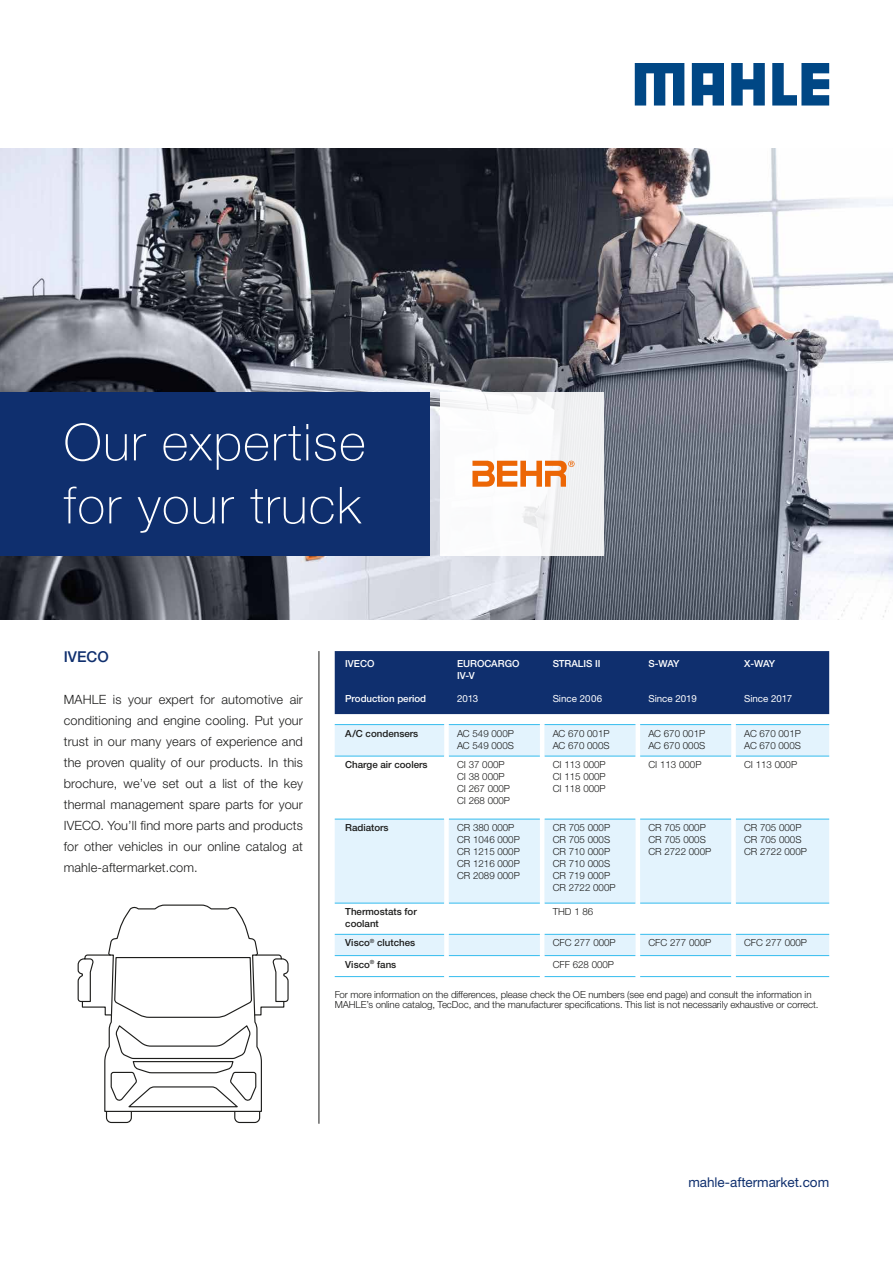
<style>
.page{position:relative;width:893px;height:1263px;background:#fff}
.page>*{position:absolute;margin:0;border:0;box-sizing:border-box;transform-origin:0 0}
.t1{font:100 51px/63px "Helvetica Neue LTW1 G";letter-spacing:.03em;color:#fff}
.t2{font:500 15px "Helvetica Neue LTW1 G";color:#0f2f6e}
.t3{font:13.5px "Helvetica Neue LTW1 G";color:#0f2f6e}
.t4{font:300 12.75px/21px "Helvetica Neue LTW1 G";letter-spacing:.01em;color:#1c1c1b;text-align:justify}
.t5{font:300 9.75px/12px "Helvetica Neue LTW1 G";color:#1c1c1b}
.t6{font:500 9.75px/12px "Helvetica Neue LTW1 G";color:#1c1c1b}
.t7{font:500 9.75px/12px "Helvetica Neue LTW1 G";color:#fff}
.t8{font:9.75px "Helvetica Neue LTW1 G";color:#fff}
</style>
<div class="page">
<svg style="left:635px;top:63px;width:49px;height:43px"></svg>
<svg style="left:731px;top:63px;width:34px;height:43px"></svg>
<svg style="left:772px;top:63px;width:57px;height:43px"></svg>
<svg style="left:692px;top:63px;width:32px;height:43px"></svg>
<svg style="left:77px;top:904px;width:212px;height:219px"></svg>
<img style="left:0;top:149px;width:893px;height:471px">
<hr style="left:319px;top:651px;width:1px;height:473px;background:#1c1c1b">
<div style="left:335px;top:651px;width:494px;height:63px;background:#0f2f6e"></div>
<svg style="left:335px;top:725px;width:494px;height:230px;fill:#e3f3fd"></svg>
<hr style="left:335px;top:724px;width:109px;height:1px;background:#34bcee">
<hr style="left:335px;top:756px;width:109px;height:1px;background:#34bcee">
<hr style="left:335px;top:819px;width:109px;height:1px;background:#34bcee">
<hr style="left:335px;top:903px;width:109px;height:1px;background:#34bcee">
<hr style="left:335px;top:934px;width:109px;height:1px;background:#34bcee">
<hr style="left:335px;top:955px;width:109px;height:1px;background:#34bcee">
<hr style="left:335px;top:976px;width:109px;height:1px;background:#34bcee">
<hr style="left:449px;top:724px;width:91px;height:1px;background:#34bcee">
<hr style="left:544px;top:724px;width:92px;height:1px;background:#34bcee">
<hr style="left:640px;top:724px;width:91px;height:1px;background:#34bcee">
<hr style="left:736px;top:724px;width:93px;height:1px;background:#34bcee">
<hr style="left:449px;top:756px;width:91px;height:1px;background:#34bcee">
<hr style="left:544px;top:756px;width:92px;height:1px;background:#34bcee">
<hr style="left:640px;top:756px;width:91px;height:1px;background:#34bcee">
<hr style="left:736px;top:756px;width:93px;height:1px;background:#34bcee">
<hr style="left:449px;top:819px;width:91px;height:1px;background:#34bcee">
<hr style="left:544px;top:819px;width:92px;height:1px;background:#34bcee">
<hr style="left:640px;top:819px;width:91px;height:1px;background:#34bcee">
<hr style="left:736px;top:819px;width:93px;height:1px;background:#34bcee">
<hr style="left:449px;top:903px;width:91px;height:1px;background:#34bcee">
<hr style="left:544px;top:903px;width:92px;height:1px;background:#34bcee">
<hr style="left:640px;top:903px;width:91px;height:1px;background:#34bcee">
<hr style="left:736px;top:903px;width:93px;height:1px;background:#34bcee">
<hr style="left:449px;top:934px;width:91px;height:1px;background:#34bcee">
<hr style="left:544px;top:934px;width:92px;height:1px;background:#34bcee">
<hr style="left:640px;top:934px;width:91px;height:1px;background:#34bcee">
<hr style="left:736px;top:934px;width:93px;height:1px;background:#34bcee">
<hr style="left:449px;top:955px;width:91px;height:1px;background:#34bcee">
<hr style="left:544px;top:955px;width:92px;height:1px;background:#34bcee">
<hr style="left:640px;top:955px;width:91px;height:1px;background:#34bcee">
<hr style="left:736px;top:955px;width:93px;height:1px;background:#34bcee">
<hr style="left:449px;top:976px;width:91px;height:1px;background:#34bcee">
<hr style="left:544px;top:976px;width:92px;height:1px;background:#34bcee">
<hr style="left:640px;top:976px;width:91px;height:1px;background:#34bcee">
<hr style="left:736px;top:976px;width:93px;height:1px;background:#34bcee">
<div style="left:444px;top:724px;width:5px;height:32px;background:#fff"></div>
<hr style="left:540px;top:724px;width:4px;height:32px;background:#fff">
<hr style="left:636px;top:724px;width:4px;height:32px;background:#fff">
<div style="left:731px;top:724px;width:5px;height:32px;background:#fff"></div>
<div style="left:444px;top:756px;width:5px;height:63px;background:#fff"></div>
<hr style="left:540px;top:756px;width:4px;height:63px;background:#fff">
<hr style="left:636px;top:756px;width:4px;height:63px;background:#fff">
<div style="left:731px;top:756px;width:5px;height:63px;background:#fff"></div>
<div style="left:444px;top:819px;width:5px;height:84px;background:#fff"></div>
<hr style="left:540px;top:819px;width:4px;height:84px;background:#fff">
<hr style="left:636px;top:819px;width:4px;height:84px;background:#fff">
<div style="left:731px;top:819px;width:5px;height:84px;background:#fff"></div>
<div style="left:444px;top:903px;width:5px;height:31px;background:#fff"></div>
<hr style="left:540px;top:903px;width:4px;height:31px;background:#fff">
<hr style="left:636px;top:903px;width:4px;height:31px;background:#fff">
<div style="left:731px;top:903px;width:5px;height:31px;background:#fff"></div>
<div style="left:444px;top:934px;width:5px;height:21px;background:#fff"></div>
<hr style="left:540px;top:934px;width:4px;height:21px;background:#fff">
<hr style="left:636px;top:934px;width:4px;height:21px;background:#fff">
<div style="left:731px;top:934px;width:5px;height:21px;background:#fff"></div>
<div style="left:0;top:392px;width:429px;height:163px;background:#0f2f6e"></div>
<div style="left:441px;top:392px;width:163px;height:163px;background:linear-gradient(to right,#fff,#eff0f1)"></div>
<svg style="left:472px;top:460px;width:103px;height:27px"></svg>
<h1 class="t1" style="left:64px;top:411px;width:303px">Our expertise for your truck</h1>
<h2 class="t2" style="left:64px;top:647px;width:47px">IVECO</h2>
<p class="t4" style="left:64px;top:688px;width:241px">MAHLE is your expert for automotive air conditioning and engine cooling. Put your trust in our many years of experience and the proven quality of our products. In this brochure, we’ve set out a list of the key thermal management spare parts for your IVECO. You’ll find more parts and products for other vehicles in our online catalog at mahle-aftermarket.com.</p>
<p class="t7" style="left:345px;top:657px;width:31px">IVECO</p>
<p class="t7" style="left:457px;top:657px;width:64px">EUROCARGO<br>IV-V</p>
<p class="t7" style="left:553px;top:657px;width:49px">STRALIS II</p>
<p class="t7" style="left:648px;top:657px;width:33px">S-WAY</p>
<p class="t7" style="left:744px;top:657px;width:33px">X-WAY</p>
<p class="t7" style="left:345px;top:692px;width:82px">Production period</p>
<p class="t8" style="left:457px;top:692px;width:23px">2013</p>
<p class="t8" style="left:553px;top:692px;width:51px">Since 2006</p>
<p class="t8" style="left:648px;top:692px;width:50px">Since 2019</p>
<p class="t8" style="left:744px;top:692px;width:50px">Since 2017</p>
<p class="t6" style="left:345px;top:727px;width:75px">A/C condensers</p>
<p class="t5" style="left:457px;top:727px;width:58px">AC 549 000P<br>AC 549 000S</p>
<p class="t5" style="left:553px;top:727px;width:58px">AC 670 001P<br>AC 670 000S</p>
<p class="t5" style="left:648px;top:727px;width:58px">AC 670 001P<br>AC 670 000S</p>
<p class="t5" style="left:744px;top:727px;width:58px">AC 670 001P<br>AC 670 000S</p>
<p class="t6" style="left:345px;top:759px;width:84px">Charge air coolers</p>
<p class="t5" style="left:457px;top:759px;width:55px">CI 37 000P<br>CI 38 000P<br>CI 267 000P<br>CI 268 000P</p>
<p class="t5" style="left:553px;top:759px;width:55px;text-align:justify">CI 113 000P CI 115 000P CI 118 000P</p>
<p class="t5" style="left:648px;top:759px;width:55px">CI 113 000P</p>
<p class="t5" style="left:744px;top:759px;width:55px">CI 113 000P</p>
<p class="t6" style="left:345px;top:822px;width:45px">Radiators</p>
<p class="t5" style="left:457px;top:822px;width:64px">CR 380 000P<br>CR 1046 000P<br>CR 1215 000P<br>CR 1216 000P<br>CR 2089 000P</p>
<p class="t5" style="left:553px;top:822px;width:64px">CR 705 000P<br>CR 705 000S<br>CR 710 000P<br>CR 710 000S<br>CR 719 000P<br>CR 2722 000P</p>
<p class="t5" style="left:648px;top:822px;width:64px">CR 705 000P<br>CR 705 000S<br>CR 2722 000P</p>
<p class="t5" style="left:744px;top:822px;width:64px">CR 705 000P<br>CR 705 000S<br>CR 2722 000P</p>
<p class="t6" style="left:345px;top:906px;width:73px">Thermostats for coolant</p>
<p class="t5" style="left:553px;top:906px;width:42px">THD 1 86</p>
<p class="t6" style="left:345px;top:937px;width:72px">Visco<sup>®</sup> clutches</p>
<p class="t5" style="left:553px;top:937px;width:65px">CFC 277 000P</p>
<p class="t5" style="left:648px;top:937px;width:65px">CFC 277 000P</p>
<p class="t5" style="left:744px;top:937px;width:65px">CFC 277 000P</p>
<p class="t6" style="left:345px;top:958px;width:53px">Visco<sup>®</sup> fans</p>
<p class="t5" style="left:553px;top:958px;width:63px">CFF 628 000P</p>
<p class="t5" style="left:335px;top:989px;width:485px;line-height:10.5px">For more information on the differences, please check the OE numbers (see end page) and consult the information in<br>MAHLE’s online catalog, TecDoc, and the manufacturer specifications. This list is not necessarily exhaustive or correct.</p>
<h3 class="t3" style="left:688px;top:1173px;width:142px">mahle-aftermarket.com</h3>
</div>
